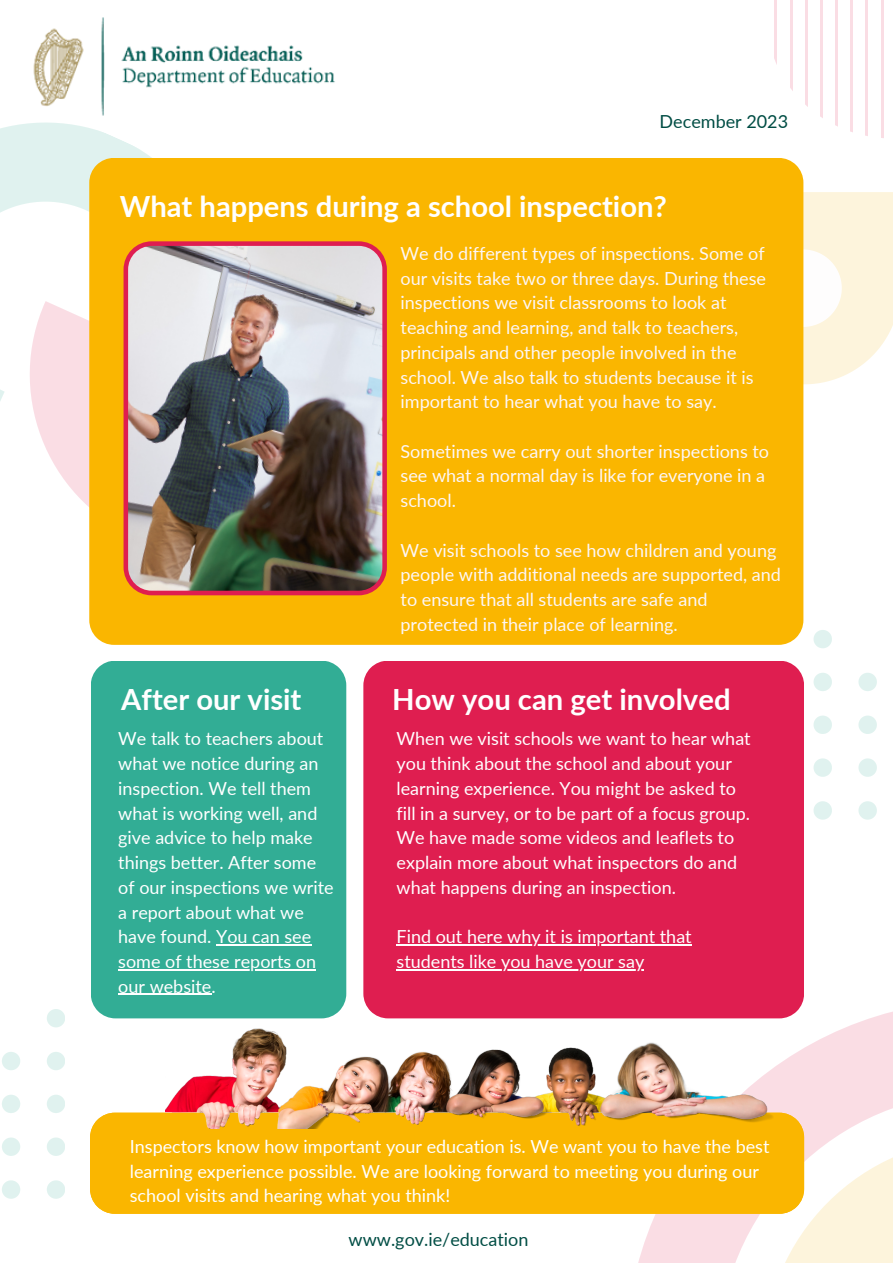
<style>
.page{position:relative;width:893px;height:1264px;background:#fff}
.page>*{position:absolute;margin:0;border:0;box-sizing:border-box;transform-origin:0 0}
.t1{font:700 29.25px "Lato";color:#fff}
.t2{font:700 29.1px "Lato";color:#fff}
.t3{font:18px/24.8px "Lato";color:#fff}
.t4{font:18px/24.8px "Lato";color:#fdf6f6}
.t5{font:18px "Lato";color:#004d44}
</style>
<div class="page">
<svg style="left:0;top:133px;width:152px;height:80px;background:#e4f3f1"></svg>
<svg style="left:0;top:301px;width:89px;height:206px"></svg>
<svg style="left:803px;top:192px;width:89px;height:192px"></svg>
<div style="left:89px;top:158px;width:714px;height:487px;background:#fab600"></div>
<svg style="left:625px;top:1012px;width:267px;height:250px;fill:#fadde4"></svg>
<svg style="left:763px;top:1138px;width:129px;height:124px"></svg>
<hr style="left:774px;top:0;width:3px;height:138px;background:#df1e50">
<hr style="left:789px;top:0;width:3px;height:138px;background:#df1e50">
<hr style="left:804px;top:0;width:3px;height:138px;background:#df1e50">
<hr style="left:819px;top:0;width:3px;height:138px;background:#df1e50">
<hr style="left:835px;top:0;width:3px;height:138px;background:#df1e50">
<hr style="left:850px;top:0;width:3px;height:138px;background:#df1e50">
<hr style="left:865px;top:0;width:3px;height:138px;background:#df1e50">
<hr style="left:880px;top:0;width:3px;height:138px;background:#df1e50">
<svg style="left:47px;top:1009px;width:18px;height:18px"></svg>
<svg style="left:47px;top:1052px;width:18px;height:18px"></svg>
<svg style="left:47px;top:1095px;width:18px;height:18px"></svg>
<svg style="left:47px;top:1137px;width:18px;height:18px"></svg>
<svg style="left:47px;top:1180px;width:18px;height:18px"></svg>
<svg style="left:2px;top:1052px;width:18px;height:18px"></svg>
<svg style="left:2px;top:1095px;width:18px;height:18px"></svg>
<svg style="left:2px;top:1137px;width:18px;height:18px"></svg>
<svg style="left:2px;top:1180px;width:18px;height:18px"></svg>
<svg style="left:813px;top:630px;width:18px;height:18px"></svg>
<svg style="left:813px;top:673px;width:18px;height:18px"></svg>
<svg style="left:813px;top:715px;width:18px;height:19px"></svg>
<svg style="left:813px;top:758px;width:18px;height:18px"></svg>
<svg style="left:813px;top:801px;width:18px;height:18px"></svg>
<svg style="left:858px;top:673px;width:18px;height:18px"></svg>
<svg style="left:858px;top:715px;width:18px;height:19px"></svg>
<svg style="left:858px;top:758px;width:18px;height:18px"></svg>
<svg style="left:858px;top:801px;width:18px;height:18px"></svg>
<img style="left:0;top:17px;width:335px;height:116px">
<img style="left:123px;top:241px;width:264px;height:354px">
<div style="left:91px;top:661px;width:255px;height:357px;background:#32ad95"></div>
<div style="left:363px;top:661px;width:441px;height:357px;background:#df1e50"></div>
<hr style="left:216px;top:944px;width:95px;height:1px;background:#fff">
<hr style="left:118px;top:969px;width:198px;height:1px;background:#fff">
<hr style="left:118px;top:993px;width:93px;height:2px;background:#fff">
<hr style="left:396px;top:944px;width:295px;height:1px;background:#fff">
<hr style="left:396px;top:969px;width:248px;height:1px;background:#fff">
<div style="left:90px;top:1112px;width:714px;height:101px;background:#fab600"></div>
<img style="left:165px;top:1028px;width:609px;height:100px">
<p class="t5" style="left:659px;top:110px;width:130px">December 2023</p>
<p class="t2" style="left:120px;top:188px;width:548px">What happens during a school inspection?</p>
<p class="t4" style="left:400px;top:240px;width:367px">We do different types of inspections. Some of our visits take two or three days. During these inspections we visit classrooms to look at teaching and learning, and talk to teachers, principals and other people involved in the school. We also talk to students because it is important to hear what you have to say.</p>
<p class="t4" style="left:400px;top:438px;width:370px">Sometimes we carry out shorter inspections to see what a normal day is like for everyone in a school.</p>
<p class="t4" style="left:400px;top:537px;width:382px">We visit schools to see how children and young people with additional needs are supported, and to ensure that all students are safe and protected in their place of learning.</p>
<p class="t2" style="left:121px;top:681px;width:182px">After our visit</p>
<p class="t1" style="left:392px;top:680px;width:340px">How you can get involved</p>
<p class="t3" style="left:118px;top:726px;width:217px">We talk to teachers about what we notice during an inspection. We tell them what is working well, and give advice to help make things better. After some of our inspections we write a report about what we have found. You can see some of these reports on our website.</p>
<p class="t3" style="left:396px;top:726px;width:355px">When we visit schools we want to hear what you think about the school and about your learning experience. You might be asked to fill in a survey, or to be part of a focus group.<br>We have made some videos and leaflets to explain more about what inspectors do and what happens during an inspection.</p>
<p class="t3" style="left:396px;top:924px;width:297px">Find out here why it is important that students like you have your say</p>
<p class="t3" style="left:130px;top:1133px;width:641px">Inspectors know how important your education is. We want you to have the best learning experience possible. We are looking forward to meeting you during our school visits and hearing what you think!</p>
<p class="t5" style="left:348px;top:1228px;width:181px">www.gov.ie/education</p>
</div>
